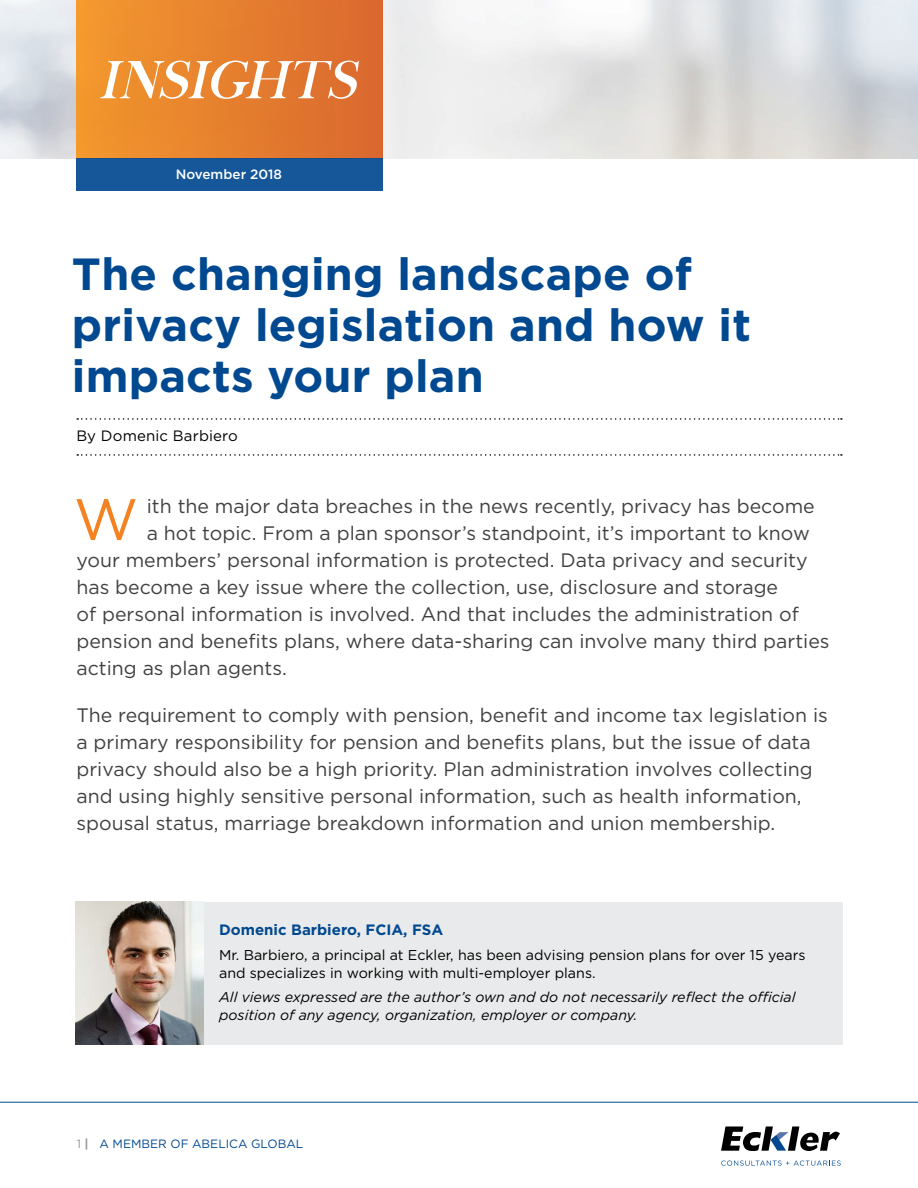
<style>
.page{position:relative;width:918px;height:1188px;background:#fff}
.page>*{position:absolute;margin:0;border:0;box-sizing:border-box;transform-origin:0 0}
.t1{font:58.05px "Gotham";color:#f58220}
.t2{font:700 45px/51px "Gotham";letter-spacing:.005em;color:#004990}
.t3{font:19.5px/27px "Gotham";color:#414042}
.body{font:700 15px "Gotham";color:#004990}
.body-2{font:15px "Gotham";letter-spacing:.01em;color:#000}
.body-3{font:italic 14.25px/18px "Gotham";color:#000}
.body-4{font:14.25px/18px "Gotham";color:#000}
.t4{font:500 13.5px "Gotham";color:#fff}
.t5{font:12px "Gotham";color:#004990}
.s1{color:#939598}
.s2{font-weight:700;color:#939598}
</style>
<div class="page">
<svg style="left:721px;top:1126px;width:119px;height:25px"></svg>
<svg style="left:721px;top:1161px;width:120px;height:5px"></svg>
<hr style="left:0;top:1102px;width:918px;height:1px;background:#004990">
<div style="left:76px;top:0;width:307px;height:158px;background:linear-gradient(to right,#f3992e,#d9672f)"></div>
<div style="left:76px;top:158px;width:307px;height:33px;background:#155799"></div>
<svg style="left:100px;top:61px;width:259px;height:38px"></svg>
<div style="left:75px;top:902px;width:768px;height:143px;background:#e9eaeb"></div>
<img style="left:75px;top:902px;width:128px;height:143px">
<svg style="left:77px;top:418px;width:765px;height:2px"></svg>
<svg style="left:77px;top:454px;width:765px;height:2px"></svg>
<p class="t4" style="left:176px;top:166px;width:108px">November 2018</p>
<p class="t2" style="left:72px;top:247px;width:681px">The changing landscape of privacy legislation and how it impacts your plan</p>
<p class="body-2" style="left:76px;top:428px;width:163px">By Domenic Barbiero</p>
<p class="t1" style="left:74px;top:487px;width:66px">W</p>
<p class="t3" style="left:147px;top:492px;width:669px">ith the major data breaches in the news recently, privacy has become</p>
<p class="t3" style="left:147px;top:519px;width:665px">a hot topic. From a plan sponsor’s standpoint, it’s important to know</p>
<p class="t3" style="left:76px;top:546px;width:733px">your members’ personal information is protected. Data privacy and security</p>
<p class="t3" style="left:76px;top:573px;width:703px">has become a key issue where the collection, use, disclosure and storage</p>
<p class="t3" style="left:76px;top:600px;width:724px">of personal information is involved. And that includes the administration of</p>
<p class="t3" style="left:76px;top:627px;width:755px">pension and benefits plans, where data-sharing can involve many third parties</p>
<p class="t3" style="left:76px;top:654px;width:212px">acting as plan agents.</p>
<p class="t3" style="left:76px;top:701px;width:753px">The requirement to comply with pension, benefit and income tax legislation is a primary responsibility for pension and benefits plans, but the issue of data privacy should also be a high priority. Plan administration involves collecting and using highly sensitive personal information, such as health information, spousal status, marriage breakdown information and union membership.</p>
<p class="body" style="left:219px;top:921px;width:226px">Domenic Barbiero, FCIA, FSA</p>
<p class="body-4" style="left:219px;top:945px;width:588px">Mr. Barbiero, a principal at Eckler, has been advising pension plans for over 15 years and specializes in working with multi-employer plans.</p>
<p class="body-3" style="left:219px;top:988px;width:578px">All views expressed are the author’s own and do not necessarily reflect the official position of any agency, organization, employer or company.</p>
<p class="t5" style="left:77px;top:1137px;width:228px"><span class="s1">1</span> <span class="s2">|</span> A MEMBER OF ABELICA GLOBAL</p>
</div>
